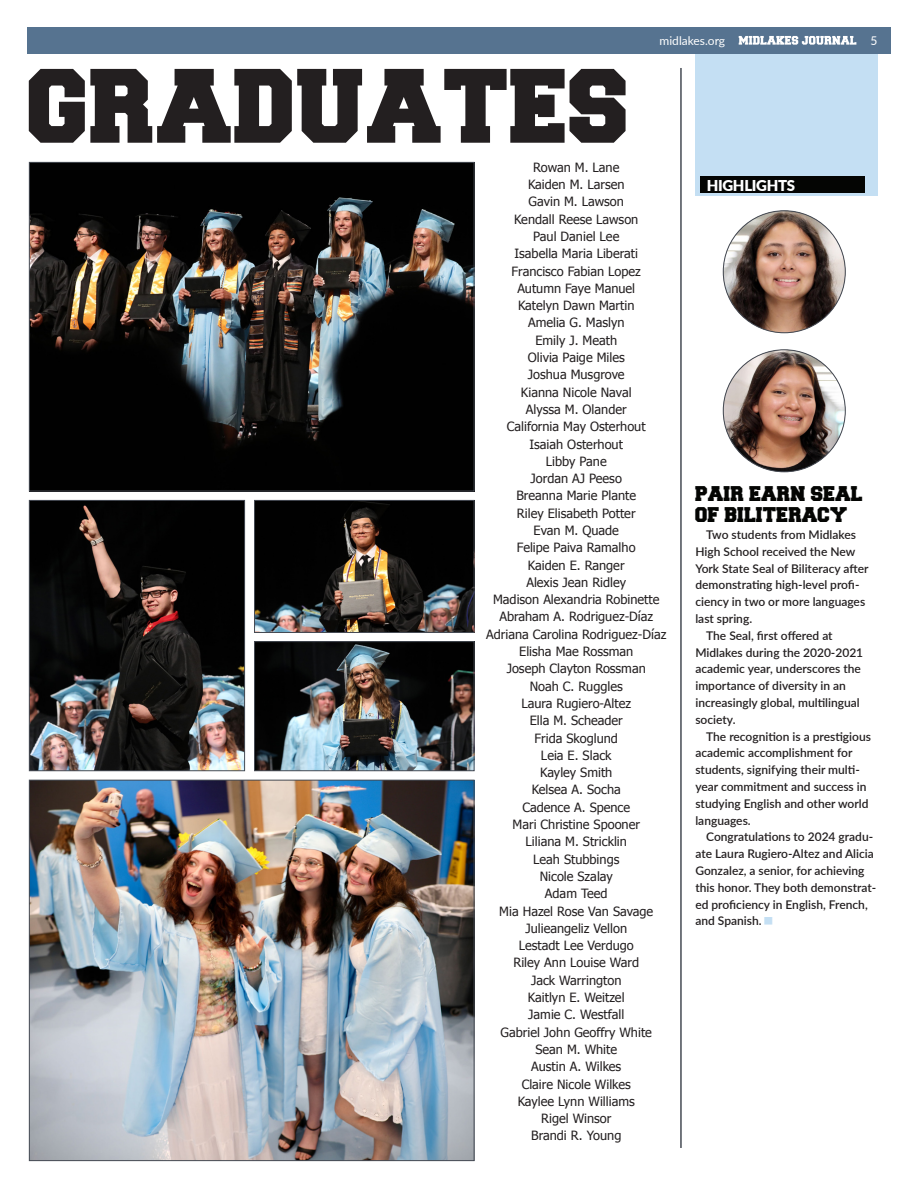
<style>
.page{position:relative;width:918px;height:1188px;background:#fff}
.page>*{position:absolute;margin:0;border:0;box-sizing:border-box;transform-origin:0 0}
.t1{font:88.5px "Freshman";color:#231f20}
.t2{font:18px/21px "Freshman";color:#040503}
.t3{font:900 15px "Lato";letter-spacing:-.02em;color:#fff}
.t4{font:12.75px "Tahoma";color:#231f20}
.t5{font:600 12px/16.8px "Lato";color:#231f20}
.t6{font:12px "Lato";color:#fff}
</style>
<div class="page">
<div style="left:696px;top:27px;width:182px;height:169px;background:#c4dff3"></div>
<div style="left:701px;top:176px;width:164px;height:17px;background:#040503"></div>
<img style="left:723px;top:211px;width:122px;height:122px;border-radius:61px">
<hr style="left:680px;top:68px;width:2px;height:1080px;background:#464b54">
<img style="left:31px;top:164px;width:441px;height:325px">
<div style="left:29px;top:162px;width:445px;height:329px;border:1px solid #464b54"></div>
<img style="left:31px;top:782px;width:441px;height:377px">
<img style="left:31px;top:502px;width:212px;height:267px">
<div style="left:29px;top:500px;width:216px;height:271px;border:1px solid #464b54"></div>
<img style="left:256px;top:502px;width:216px;height:129px">
<div style="left:254px;top:500px;width:220px;height:133px;border:1px solid #464b54"></div>
<img style="left:256px;top:643px;width:216px;height:126px">
<div style="left:254px;top:641px;width:220px;height:130px;border:1px solid #464b54"></div>
<img style="left:723px;top:350px;width:122px;height:122px;border-radius:61px">
<div style="left:27px;top:27px;width:864px;height:27px;background:#567390"></div>
<svg style="left:739px;top:36px;width:117px;height:9px"></svg>
<p class="t6" style="left:660px;top:32px;width:67px">midlakes.org</p>
<p class="t6" style="left:871px;top:32px;width:8px">5</p>
<p class="t1" style="left:29px;top:67px;width:603px">GRADUATES</p>
<p class="t4" style="left:533px;top:159px;width:88px">Rowan M. Lane</p>
<p class="t4" style="left:528px;top:176px;width:98px">Kaiden M. Larsen</p>
<p class="t4" style="left:529px;top:193px;width:97px">Gavin M. Lawson</p>
<p class="t4" style="left:514px;top:210px;width:126px">Kendall Reese Lawson</p>
<p class="t4" style="left:533px;top:228px;width:88px">Paul Daniel Lee</p>
<p class="t4" style="left:515px;top:245px;width:125px">Isabella Maria Liberati</p>
<p class="t4" style="left:512px;top:262px;width:131px">Francisco Fabian Lopez</p>
<p class="t4" style="left:517px;top:280px;width:119px">Autumn Faye Manuel</p>
<p class="t4" style="left:518px;top:297px;width:118px">Katelyn Dawn Martin</p>
<p class="t4" style="left:528px;top:314px;width:98px">Amelia G. Maslyn</p>
<p class="t4" style="left:535px;top:332px;width:83px">Emily J. Meath</p>
<p class="t4" style="left:528px;top:349px;width:98px">Olivia Paige Miles</p>
<p class="t4" style="left:528px;top:366px;width:98px">Joshua Musgrove</p>
<p class="t4" style="left:521px;top:383px;width:112px">Kianna Nicole Naval</p>
<p class="t4" style="left:526px;top:401px;width:102px">Alyssa M. Olander</p>
<p class="t4" style="left:507px;top:418px;width:140px">California May Osterhout</p>
<p class="t4" style="left:530px;top:435px;width:95px">Isaiah Osterhout</p>
<p class="t4" style="left:546px;top:453px;width:62px">Libby Pane</p>
<p class="t4" style="left:531px;top:470px;width:93px">Jordan AJ Peeso</p>
<p class="t4" style="left:516px;top:487px;width:121px">Breanna Marie Plante</p>
<p class="t4" style="left:517px;top:505px;width:120px">Riley Elisabeth Potter</p>
<p class="t4" style="left:534px;top:522px;width:87px">Evan M. Quade</p>
<p class="t4" style="left:517px;top:539px;width:120px">Felipe Paiva Ramalho</p>
<p class="t4" style="left:528px;top:556px;width:98px">Kaiden E. Ranger</p>
<p class="t4" style="left:526px;top:574px;width:101px">Alexis Jean Ridley</p>
<p class="t4" style="left:493px;top:591px;width:168px">Madison Alexandria Robinette</p>
<p class="t4" style="left:499px;top:608px;width:155px">Abraham A. Rodriguez-Díaz</p>
<p class="t4" style="left:486px;top:626px;width:182px">Adriana Carolina Rodriguez-Díaz</p>
<p class="t4" style="left:519px;top:643px;width:116px">Elisha Mae Rossman</p>
<p class="t4" style="left:507px;top:660px;width:141px">Joseph Clayton Rossman</p>
<p class="t4" style="left:530px;top:678px;width:95px">Noah C. Ruggles</p>
<p class="t4" style="left:521px;top:695px;width:111px">Laura Rugiero-Altez</p>
<p class="t4" style="left:530px;top:712px;width:95px">Ella M. Scheader</p>
<p class="t4" style="left:535px;top:729px;width:85px">Frida Skoglund</p>
<p class="t4" style="left:541px;top:747px;width:72px">Leia E. Slack</p>
<p class="t4" style="left:540px;top:764px;width:74px">Kayley Smith</p>
<p class="t4" style="left:532px;top:781px;width:91px">Kelsea A. Socha</p>
<p class="t4" style="left:522px;top:799px;width:109px">Cadence A. Spence</p>
<p class="t4" style="left:513px;top:816px;width:129px">Mari Christine Spooner</p>
<p class="t4" style="left:526px;top:833px;width:103px">Liliana M. Stricklin</p>
<p class="t4" style="left:533px;top:850px;width:88px">Leah Stubbings</p>
<p class="t4" style="left:540px;top:868px;width:75px">Nicole Szalay</p>
<p class="t4" style="left:545px;top:885px;width:64px">Adam Teed</p>
<p class="t4" style="left:499px;top:902px;width:155px">Mia Hazel Rose Van Savage</p>
<p class="t4" style="left:525px;top:920px;width:103px">Julieangeliz Vellon</p>
<p class="t4" style="left:519px;top:937px;width:117px">Lestadt Lee Verdugo</p>
<p class="t4" style="left:513px;top:954px;width:127px">Riley Ann Louise Ward</p>
<p class="t4" style="left:531px;top:972px;width:92px">Jack Warrington</p>
<p class="t4" style="left:528px;top:989px;width:98px">Kaitlyn E. Weitzel</p>
<p class="t4" style="left:528px;top:1006px;width:97px">Jamie C. Westfall</p>
<p class="t4" style="left:501px;top:1023px;width:153px">Gabriel John Geoffry White</p>
<p class="t4" style="left:535px;top:1041px;width:83px">Sean M. White</p>
<p class="t4" style="left:531px;top:1058px;width:92px">Austin A. Wilkes</p>
<p class="t4" style="left:522px;top:1075px;width:111px">Claire Nicole Wilkes</p>
<p class="t4" style="left:518px;top:1093px;width:119px">Kaylee Lynn Williams</p>
<p class="t4" style="left:541px;top:1110px;width:72px">Rigel Winsor</p>
<p class="t4" style="left:531px;top:1127px;width:92px">Brandi R. Young</p>
<p class="t3" style="left:707px;top:174px;width:90px">HIGHLIGHTS</p>
<p class="t2" style="left:695px;top:485px;width:169px">PAIR EARN SEAL<br>OF BILITERACY</p>
<p class="t5" style="left:695px;top:526px;width:175px;text-indent:11px">Two students from Midlakes<br>High School received the New<br>York State Seal of Biliteracy after demonstrating high-level profi&shy;ciency in two or more languages last spring.</p>
<p class="t5" style="left:695px;top:627px;width:169px;text-indent:11px">The Seal, first offered at<br>Midlakes during the 2020-2021 academic year, underscores the importance of diversity in an increasingly global, multilingual society.</p>
<p class="t5" style="left:695px;top:727px;width:177px;text-indent:11px">The recognition is a prestigious academic accomplishment for students, signifying their multi&shy;year commitment and success in studying English and other world languages.</p>
<p class="t5" style="left:695px;top:828px;width:182px;text-indent:11px">Congratulations to 2024 gradu&shy;ate Laura Rugiero-Altez and Alicia<br>Gonzalez, a senior, for achieving this honor. They both demonstrat&shy;ed proficiency in English, French, and Spanish.</p>
</div>
